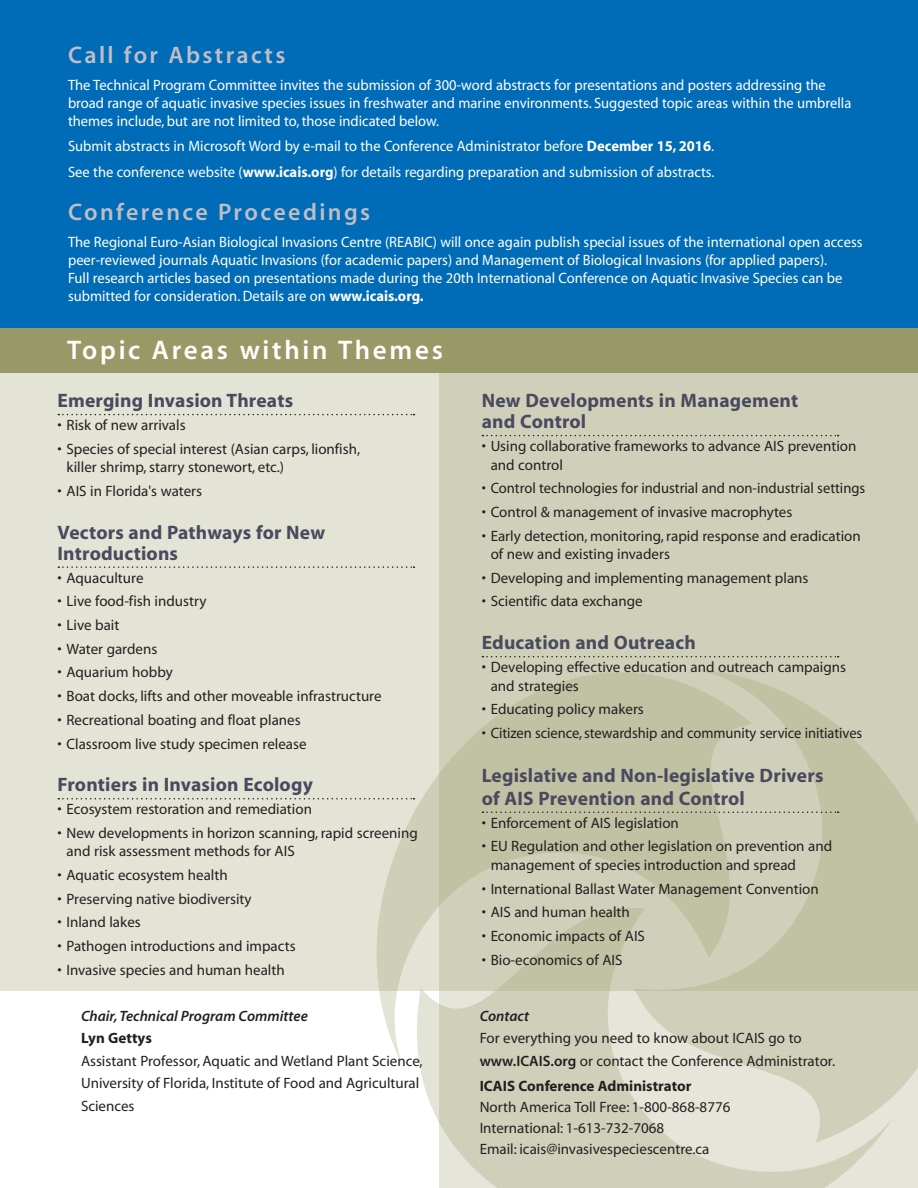
<style>
.page{position:relative;width:918px;height:1188px;background:#fff}
.page>*{position:absolute;margin:0;border:0;box-sizing:border-box;transform-origin:0 0}
.Gold_head{font:27px "Myriad MM 565 600";letter-spacing:.1em;color:#fff}
.Gold_head-2{font:24px "Myriad MM 565 600";letter-spacing:.1em;color:#bfbec5}
._3_subhead{font:19.5px/21px "Myriad MM 700 600";letter-spacing:.01em;color:#494a5e}
._5_indent{font:15px/18.5px "Myriad MM 400 600";color:#231f20}
.copy_10_13{font:15px/18px "Myriad MM 400 600";color:#fff}
.copy_10_13-2{font:15px/22.5px "Myriad MM 400 600";color:#231f20}
.copy_10_13-3{font:15px "Myriad MM It 565 600";color:#231f20}
.copy_10_13-4{font:15px "Myriad MM 700 600";color:#231f20}
.s1{font-family:"Myriad MM 700 600"}
.s2{font-family:"Myriad MM 565 600"}
</style>
<div class="page">
<div style="left:0;top:0;width:918px;height:328px;background:#006bb6"></div>
<div style="left:0;top:350px;width:918px;height:642px;background:#e3e3d6"></div>
<div style="left:439px;top:350px;width:479px;height:838px;background:#d0d0ba"></div>
<div style="left:0;top:328px;width:918px;height:45px;background:#989966"></div>
<svg style="left:420px;top:1068px;width:473px;height:120px"></svg>
<svg style="left:635px;top:689px;width:283px;height:454px"></svg>
<svg style="left:362px;top:656px;width:414px;height:412px"></svg>
<svg style="left:58px;top:414px;width:356px;height:1px"></svg>
<svg style="left:58px;top:566px;width:356px;height:2px"></svg>
<svg style="left:58px;top:798px;width:356px;height:2px"></svg>
<svg style="left:482px;top:435px;width:357px;height:1px"></svg>
<svg style="left:482px;top:656px;width:357px;height:1px"></svg>
<svg style="left:482px;top:812px;width:357px;height:1px"></svg>
<p class="Gold_head-2" style="left:68px;top:43px;width:219px">Call for Abstracts</p>
<p class="copy_10_13" style="left:68px;top:76px;width:785px">The Technical Program Committee invites the submission of 300-word abstracts for presentations and posters addressing the broad range of aquatic invasive species issues in freshwater and marine environments. Suggested topic areas within the umbrella themes include, but are not limited to, those indicated below.</p>
<p class="copy_10_13" style="left:68px;top:138px;width:648px">Submit abstracts in Microsoft Word by e-mail to the Conference Administrator before <span class="s1">December 15, 2016</span>.</p>
<p class="copy_10_13" style="left:68px;top:163px;width:648px">See the conference website (<span class="s1">www.icais.org</span>) for details regarding preparation and submission of abstracts.</p>
<p class="Gold_head-2" style="left:68px;top:200px;width:304px">Conference Proceedings</p>
<p class="copy_10_13" style="left:68px;top:234px;width:796px">The Regional Euro-Asian Biological Invasions Centre (REABIC) will once again publish special issues of the international open access peer-reviewed journals Aquatic Invasions (for academic papers) and Management of Biological Invasions (for applied papers).<br>Full research articles based on presentations made during the 20th International Conference on Aquatic Invasive Species can be submitted for consideration. Details are on <span class="s1">www.icais.org.</span></p>
<p class="Gold_head" style="left:67px;top:337px;width:377px">Topic Areas within Themes</p>
<p class="_3_subhead" style="left:58px;top:391px;width:237px">Emerging Invasion Threats</p>
<p class="_5_indent" style="left:58px;top:417px;width:130px">• Risk of new arrivals</p>
<p class="_5_indent" style="left:67px;top:440px;width:295px;text-indent:-9px">• Species of special interest (Asian carps, lionfish, killer shrimp, starry stonewort, etc.)</p>
<p class="_5_indent" style="left:58px;top:482px;width:146px">• AIS in Florida's waters</p>
<p class="_3_subhead" style="left:58px;top:523px;width:269px">Vectors and Pathways for New<br>Introductions</p>
<p class="_5_indent" style="left:58px;top:569px;width:88px">• Aquaculture</p>
<p class="_5_indent" style="left:58px;top:593px;width:150px">• Live food-fish industry</p>
<p class="_5_indent" style="left:58px;top:617px;width:63px">• Live bait</p>
<p class="_5_indent" style="left:58px;top:640px;width:101px">• Water gardens</p>
<p class="_5_indent" style="left:58px;top:664px;width:117px">• Aquarium hobby</p>
<p class="_5_indent" style="left:58px;top:688px;width:326px">• Boat docks, lifts and other moveable infrastructure</p>
<p class="_5_indent" style="left:58px;top:711px;width:245px">• Recreational boating and float planes</p>
<p class="_5_indent" style="left:58px;top:735px;width:251px">• Classroom live study specimen release</p>
<p class="_3_subhead" style="left:58px;top:775px;width:257px">Frontiers in Invasion Ecology</p>
<p class="_5_indent" style="left:58px;top:801px;width:256px">• Ecosystem restoration and remediation</p>
<p class="_5_indent" style="left:67px;top:824px;width:353px;text-indent:-9px">• New developments in horizon scanning, rapid screening and risk assessment methods for AIS</p>
<p class="_5_indent" style="left:58px;top:867px;width:172px">• Aquatic ecosystem health</p>
<p class="_5_indent" style="left:58px;top:890px;width:196px">• Preserving native biodiversity</p>
<p class="_5_indent" style="left:58px;top:914px;width:85px">• Inland lakes</p>
<p class="_5_indent" style="left:58px;top:938px;width:240px">• Pathogen introductions and impacts</p>
<p class="_5_indent" style="left:58px;top:961px;width:229px">• Invasive species and human health</p>
<p class="copy_10_13-3" style="left:81px;top:1008px;width:228px">Chair, Technical Program Committee</p>
<p class="copy_10_13-2" style="left:81px;top:1028px;width:343px"><span class="s1">Lyn Gettys<br></span>Assistant Professor, Aquatic and Wetland Plant Science, University of Florida, Institute of Food and Agricultural Sciences</p>
<p class="_3_subhead" style="left:482px;top:391px;width:318px">New Developments in Management and Control</p>
<p class="_5_indent" style="left:491px;top:438px;width:367px;text-indent:-9px">• Using collaborative frameworks to advance AIS prevention and control</p>
<p class="_5_indent" style="left:482px;top:480px;width:385px">• Control technologies for industrial and non-industrial settings</p>
<p class="_5_indent" style="left:482px;top:503px;width:312px">• Control &amp; management of invasive macrophytes</p>
<p class="_5_indent" style="left:491px;top:527px;width:372px;text-indent:-9px">• Early detection, monitoring, rapid response and eradication of new and existing invaders</p>
<p class="_5_indent" style="left:482px;top:569px;width:328px">• Developing and implementing management plans</p>
<p class="_5_indent" style="left:482px;top:593px;width:163px">• Scientific data exchange</p>
<p class="_3_subhead" style="left:482px;top:633px;width:216px">Education and Outreach</p>
<p class="_5_indent" style="left:491px;top:659px;width:357px;text-indent:-9px">• Developing effective education and outreach campaigns and strategies</p>
<p class="_5_indent" style="left:482px;top:701px;width:164px">• Educating policy makers</p>
<p class="_5_indent" style="left:482px;top:725px;width:382px">• Citizen science, stewardship and community service initiatives</p>
<p class="_3_subhead" style="left:482px;top:765px;width:343px;line-height:22.5px">Legislative and Non-legislative Drivers of AIS Prevention and Control</p>
<p class="_5_indent" style="left:482px;top:814px;width:199px">• Enforcement of AIS legislation</p>
<p class="_5_indent" style="left:491px;top:838px;width:343px;text-indent:-9px">• EU Regulation and other legislation on prevention and management of species introduction and spread</p>
<p class="_5_indent" style="left:482px;top:880px;width:339px">• International Ballast Water Management Convention</p>
<p class="_5_indent" style="left:482px;top:904px;width:150px">• AIS and human health</p>
<p class="_5_indent" style="left:482px;top:927px;width:165px">• Economic impacts of AIS</p>
<p class="_5_indent" style="left:482px;top:951px;width:142px">• Bio-economics of AIS</p>
<p class="copy_10_13-3" style="left:480px;top:1008px;width:51px">Contact</p>
<p class="copy_10_13-2" style="left:480px;top:1028px;width:357px">For everything you need to know about ICAIS go to <span class="s2">www.ICAIS.org</span> or contact the Conference Administrator.</p>
<p class="copy_10_13-4" style="left:480px;top:1079px;width:213px">ICAIS Conference Administrator</p>
<p class="copy_10_13-2" style="left:480px;top:1097px;width:252px">North America Toll Free: 1-800-868-8776</p>
<p class="copy_10_13-2" style="left:480px;top:1118px;width:186px">International: 1-613-732-7068</p>
<p class="copy_10_13-2" style="left:480px;top:1139px;width:231px">Email: icais@invasivespeciescentre.ca</p>
</div>
